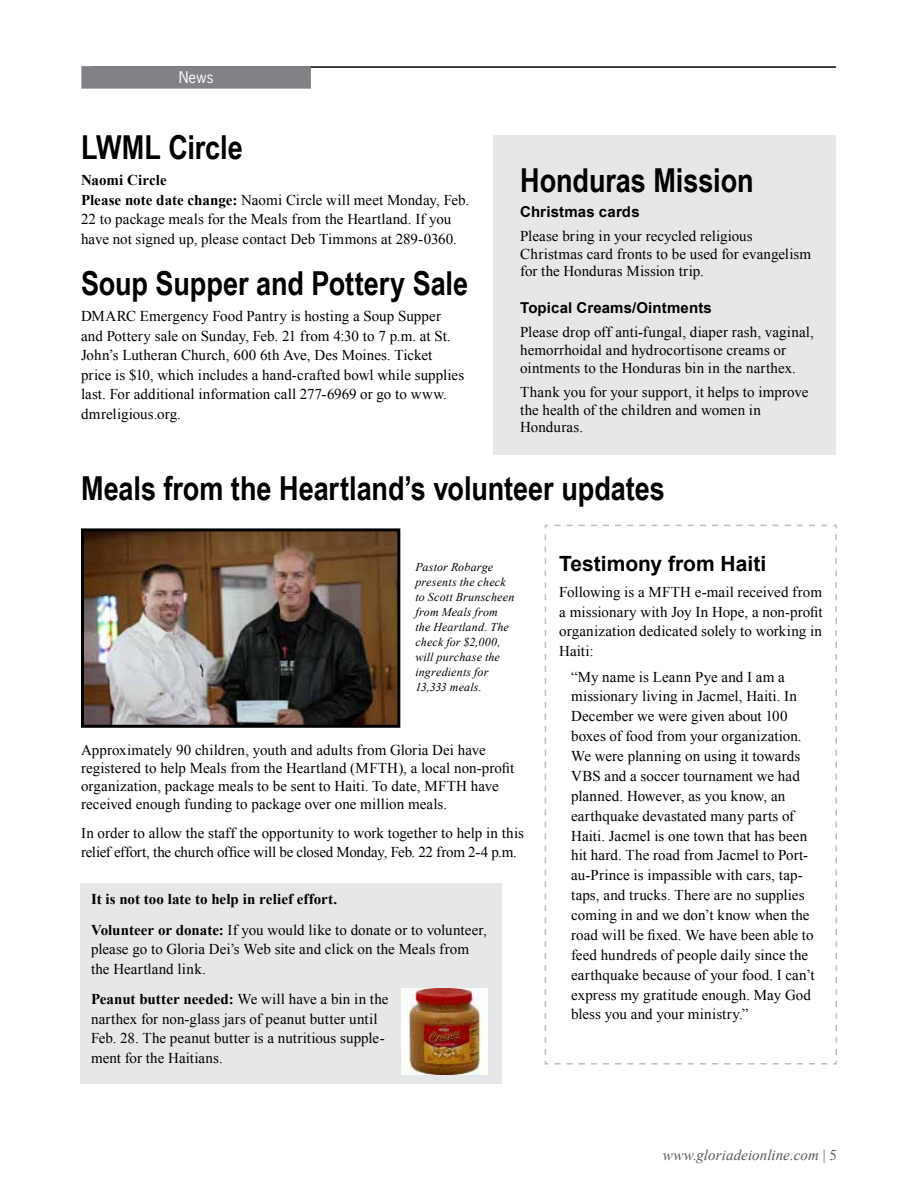
<style>
.page{position:relative;width:918px;height:1188px;background:#fff}
.page>*{position:absolute;margin:0;border:0;box-sizing:border-box;transform-origin:0 0}
.t1{font:700 33px "Arial Narrow";color:#000}
.t2{font:700 21px "Arial";color:#000}
.t3{font:15px/20px "Times New Roman";letter-spacing:.005em;color:#000}
.t4{font:700 15px/30.3px "Times New Roman";letter-spacing:.005em;color:#000}
.t5{font:700 15px "Arial";letter-spacing:.01em;color:#000}
.t6{font:italic 15px "Times New Roman";letter-spacing:.005em;color:#58595b}
.t7{font:15px "News Gothic Std";color:#fff}
.t8{font:italic 12px/15px "Times New Roman";letter-spacing:.015em;color:#000}
.s1{font-weight:700}
.s2{font-weight:400}
.s3{font-style:normal}
</style>
<div class="page">
<hr style="left:93px;top:66px;width:743px;height:2px;background:#000">
<div style="left:82px;top:67px;width:228px;height:21px;background:#808285"></div>
<div style="left:81px;top:66px;width:230px;height:23px;border:2px solid #808285"></div>
<svg style="left:544px;top:524px;width:293px;height:541px"></svg>
<div style="left:493px;top:135px;width:342px;height:43px;background:#e6e7e8"></div>
<div style="left:493px;top:173px;width:342px;height:43px;background:#e6e7e8"></div>
<div style="left:493px;top:212px;width:342px;height:43px;background:#e6e7e8"></div>
<div style="left:493px;top:250px;width:342px;height:43px;background:#e6e7e8"></div>
<div style="left:493px;top:288px;width:342px;height:43px;background:#e6e7e8"></div>
<div style="left:493px;top:326px;width:342px;height:43px;background:#e6e7e8"></div>
<div style="left:493px;top:365px;width:342px;height:90px;background:#e6e7e8"></div>
<img style="left:85px;top:532px;width:311px;height:192px">
<div style="left:81px;top:528px;width:319px;height:200px;border:3px solid #000"></div>
<div style="left:80px;top:884px;width:421px;height:200px;background:#e6e7e8"></div>
<img style="left:401px;top:988px;width:86px;height:87px">
<p class="t7" style="left:179px;top:68px;width:36px">News</p>
<h1 class="t1" style="left:81px;top:122px;width:163px">LWML Circle</h1>
<p class="t3" style="left:81px;top:170px;width:390px;line-height:19.5px"><span class="s1">Naomi Circle<br>Please note date change:</span> Naomi Circle will meet Monday, Feb.<br>22 to package meals for the Meals from the Heartland. If you have not signed up, please contact Deb Timmons at 289-0360.</p>
<h1 class="t1" style="left:81px;top:258px;width:389px">Soup Supper and Pottery Sale</h1>
<p class="t3" style="left:81px;top:306px;width:385px;line-height:19.5px">DMARC Emergency Food Pantry is hosting a Soup Supper and Pottery sale on Sunday, Feb. 21 from 4:30 to 7 p.m. at St.<br>John’s Lutheran Church, 600 6th Ave, Des Moines. Ticket price is $10, which includes a hand-crafted bowl while supplies last. For additional information call 277-6969 or go to www. dmreligious.org.</p>
<h1 class="t1" style="left:520px;top:156px;width:235px">Honduras Mission</h1>
<p class="t5" style="left:520px;top:201px;width:121px">Christmas cards</p>
<p class="t3" style="left:520px;top:227px;width:292px;line-height:17.7px">Please bring in your recycled religious<br>Christmas card fronts to be used for evangelism for the Honduras Mission trip.</p>
<p class="t5" style="left:520px;top:298px;width:193px">Topical Creams/Ointments</p>
<p class="t3" style="left:520px;top:323px;width:295px;line-height:17.7px">Please drop off anti-fungal, diaper rash, vaginal, hemorrhoidal and hydrocortisone creams or ointments to the Honduras bin in the narthex.</p>
<p class="t3" style="left:520px;top:383px;width:290px;line-height:17.7px">Thank you for your support, it helps to improve the health of the children and women in<br>Honduras.</p>
<h1 class="t1" style="left:81px;top:463px;width:585px">Meals from the Heartland’s volunteer updates</h1>
<p class="t8" style="left:415px;top:560px;width:101px">Pastor Robarge presents the check to Scott Brunscheen from Meals from the Heartland. The check for $2,000, will purchase the ingredients for<br>13,333 meals.</p>
<p class="t3" style="left:81px;top:741px;width:435px;line-height:18px">Approximately 90 children, youth and adults from Gloria Dei have registered to help Meals from the Heartland (MFTH), a local non-profit organization, package meals to be sent to Haiti. To date, MFTH have received enough funding to package over one million meals.</p>
<p class="t3" style="left:81px;top:823px;width:445px;line-height:19.5px">In order to allow the staff the opportunity to work together to help in this relief effort, the church office will be closed Monday, Feb. 22 from 2-4 p.m.</p>
<p class="t4" style="left:91px;top:884px;width:397px">It is not too late to help in relief effort.<br>Volunteer or donate: <span class="s2">If you would like to donate or to volunteer,</span></p>
<p class="t3" style="left:91px;top:939px;width:379px;line-height:19.5px">please go to Gloria Dei’s Web site and click on the Meals from the Heartland link.</p>
<p class="t3" style="left:91px;top:989px;width:299px;line-height:19.5px"><span class="s1">Peanut butter needed:</span> We will have a bin in the narthex for non-glass jars of peanut butter until Feb. 28. The peanut butter is a nutritious supple&shy;ment for the Haitians.</p>
<h2 class="t2" style="left:559px;top:550px;width:209px">Testimony from Haiti</h2>
<p class="t3" style="left:559px;top:582px;width:265px;line-height:19.5px;text-align:justify">Following is a MFTH e-mail received from a missionary with Joy In Hope, a non-profit organization dedicated solely to working in Haiti:</p>
<p class="t3" style="left:571px;top:666px;width:245px">“My name is Leann Pye and I am a missionary living in Jacmel, Haiti. In December we were given about 100 boxes of food from your organization.<br>We were planning on using it towards VBS and a soccer tournament we had planned. However, as you know, an earthquake devastated many parts of Haiti. Jacmel is one town that has been hit hard. The road from Jacmel to Port&shy;au-Prince is impassible with cars, tap&shy;taps, and trucks. There are no supplies coming in and we don’t know when the road will be fixed. We have been able to feed hundreds of people daily since the earthquake because of your food. I can’t express my gratitude enough. May God bless you and your ministry.”</p>
<p class="t6" style="left:663px;top:1144px;width:176px">www.gloriadeionline.com <span class="s3">| 5</span></p>
</div>
